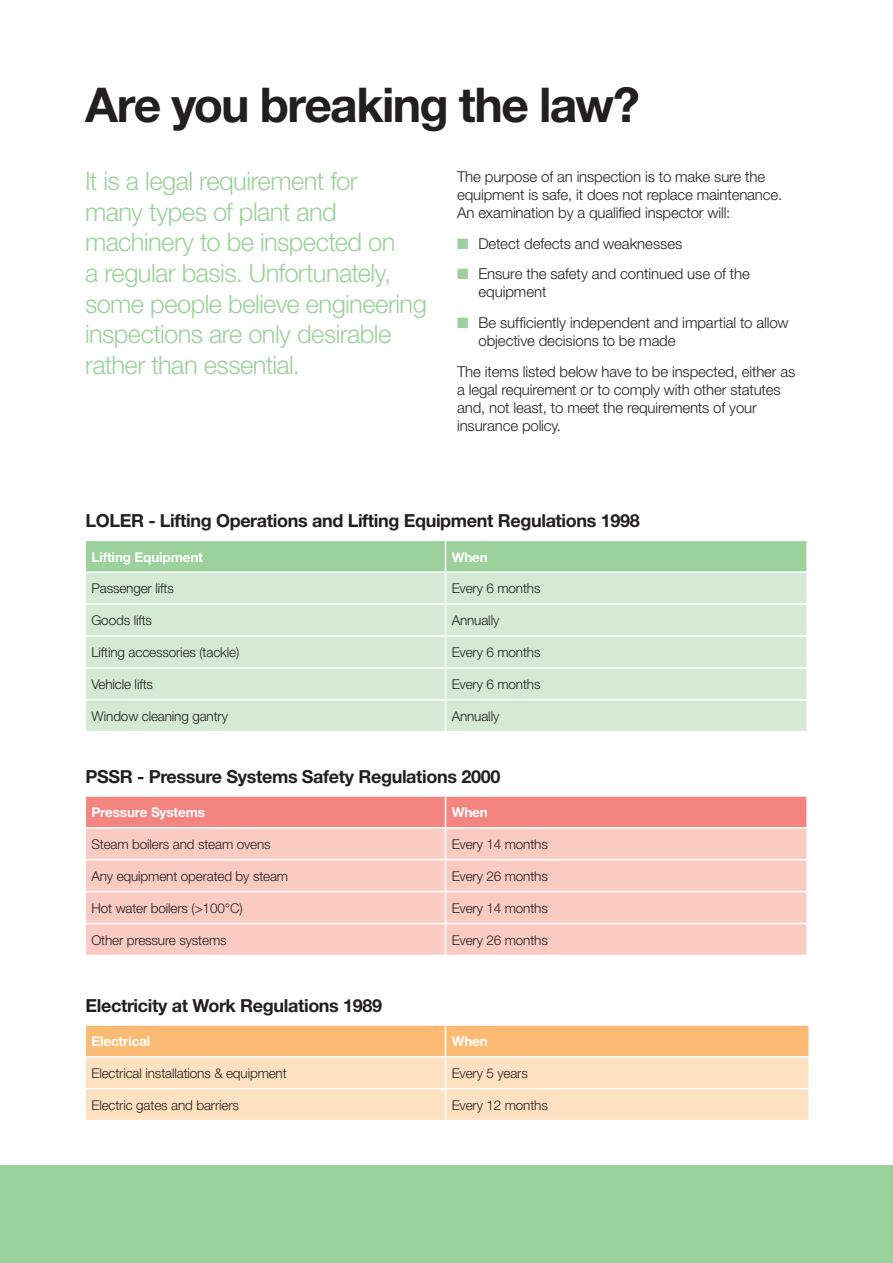
<style>
.page{position:relative;width:893px;height:1263px;background:#fff}
.page>*{position:absolute;margin:0;border:0;box-sizing:border-box;transform-origin:0 0}
.t1{font:700 48px "Helvetica Neue";letter-spacing:-.035em;color:#231f20}
.t2{font:300 25.5px/30.6px "Helvetica Neue";letter-spacing:-.025em;color:#9cd19c}
.t3{font:700 18px "Helvetica Neue";letter-spacing:-.02em;color:#231f20}
.t4{font:300 15px/18px "Helvetica Neue";letter-spacing:-.01em;color:#231f20}
.t5{font:300 13.5px "Helvetica Neue";letter-spacing:-.01em;color:#231f20}
.t6{font:700 13.5px "Helvetica Neue";letter-spacing:-.01em;color:#fff}
.s1{color:#9cd19c}
</style>
<div class="page">
<div style="left:0;top:1165px;width:893px;height:98px;background:#9cd19c"></div>
<div style="left:86px;top:540px;width:720px;height:32px;background:#9cd19c"></div>
<div style="left:86px;top:572px;width:720px;height:159px;background:#d5ead4"></div>
<hr style="left:84px;top:539px;width:361px;height:2px;background:#fff">
<hr style="left:446px;top:539px;width:362px;height:2px;background:#fff">
<hr style="left:445px;top:541px;width:1px;height:30px;background:#fff">
<hr style="left:84px;top:571px;width:361px;height:2px;background:#fff">
<hr style="left:446px;top:571px;width:362px;height:2px;background:#fff">
<hr style="left:445px;top:573px;width:1px;height:30px;background:#fff">
<hr style="left:84px;top:603px;width:361px;height:2px;background:#fff">
<hr style="left:446px;top:603px;width:362px;height:2px;background:#fff">
<hr style="left:445px;top:605px;width:1px;height:30px;background:#fff">
<hr style="left:84px;top:635px;width:361px;height:2px;background:#fff">
<hr style="left:446px;top:635px;width:362px;height:2px;background:#fff">
<hr style="left:445px;top:637px;width:1px;height:30px;background:#fff">
<hr style="left:84px;top:667px;width:361px;height:2px;background:#fff">
<hr style="left:446px;top:667px;width:362px;height:2px;background:#fff">
<hr style="left:445px;top:669px;width:1px;height:30px;background:#fff">
<hr style="left:84px;top:699px;width:361px;height:1px;background:#fff">
<hr style="left:446px;top:699px;width:362px;height:1px;background:#fff">
<hr style="left:445px;top:700px;width:1px;height:31px;background:#fff">
<div style="left:86px;top:796px;width:720px;height:32px;background:#f38480"></div>
<div style="left:86px;top:828px;width:720px;height:127px;background:#facbc3"></div>
<hr style="left:84px;top:795px;width:361px;height:2px;background:#fff">
<hr style="left:446px;top:795px;width:362px;height:2px;background:#fff">
<hr style="left:445px;top:797px;width:1px;height:30px;background:#fff">
<hr style="left:84px;top:827px;width:361px;height:1px;background:#fff">
<hr style="left:446px;top:827px;width:362px;height:1px;background:#fff">
<hr style="left:445px;top:828px;width:1px;height:31px;background:#fff">
<hr style="left:84px;top:859px;width:361px;height:1px;background:#fff">
<hr style="left:446px;top:859px;width:362px;height:1px;background:#fff">
<hr style="left:445px;top:860px;width:1px;height:31px;background:#fff">
<hr style="left:84px;top:891px;width:361px;height:1px;background:#fff">
<hr style="left:446px;top:891px;width:362px;height:1px;background:#fff">
<hr style="left:445px;top:892px;width:1px;height:31px;background:#fff">
<hr style="left:84px;top:923px;width:361px;height:1px;background:#fff">
<hr style="left:446px;top:923px;width:362px;height:1px;background:#fff">
<hr style="left:445px;top:924px;width:1px;height:31px;background:#fff">
<div style="left:86px;top:1025px;width:722px;height:32px;background:#fcbb74"></div>
<div style="left:86px;top:1057px;width:722px;height:63px;background:#fee1c1"></div>
<hr style="left:84px;top:1024px;width:361px;height:2px;background:#fff">
<hr style="left:446px;top:1024px;width:364px;height:2px;background:#fff">
<hr style="left:445px;top:1026px;width:1px;height:30px;background:#fff">
<hr style="left:84px;top:1056px;width:361px;height:1px;background:#fff">
<hr style="left:446px;top:1056px;width:364px;height:1px;background:#fff">
<hr style="left:445px;top:1057px;width:1px;height:31px;background:#fff">
<hr style="left:84px;top:1088px;width:361px;height:1px;background:#fff">
<hr style="left:446px;top:1088px;width:364px;height:1px;background:#fff">
<hr style="left:445px;top:1089px;width:1px;height:31px;background:#fff">
<h1 class="t1" style="left:85px;top:75px;width:556px">Are you breaking the law?</h1>
<h2 class="t2" style="left:85px;top:165px;width:343px">It is a legal requirement for<br>many types of plant and machinery to be inspected on<br>a regular basis. Unfortunately, some people believe engineering inspections are only desirable rather than essential.</h2>
<p class="t4" style="left:457px;top:167px;width:327px">The purpose of an inspection is to make sure the equipment is safe, it does not replace maintenance.<br>An examination by a qualified inspector will:</p>
<p class="t4" style="left:457px;top:234px;width:227px"><span class="s1">■</span> Detect defects and weaknesses</p>
<p class="t4" style="left:478px;top:265px;width:273px;text-indent:-21px"><span class="s1">■</span> Ensure the safety and continued use of the equipment</p>
<p class="t4" style="left:478px;top:313px;width:312px;text-indent:-21px"><span class="s1">■</span> Be sufficiently independent and impartial to allow objective decisions to be made</p>
<p class="t4" style="left:457px;top:362px;width:340px">The items listed below have to be inspected, either as a legal requirement or to comply with other statutes and, not least, to meet the requirements of your insurance policy.</p>
<p class="t3" style="left:86px;top:509px;width:556px">LOLER - Lifting Operations and Lifting Equipment Regulations 1998</p>
<p class="t6" style="left:91px;top:548px;width:113px">Lifting Equipment</p>
<p class="t6" style="left:452px;top:548px;width:38px">When</p>
<p class="t5" style="left:91px;top:580px;width:84px">Passenger lifts</p>
<p class="t5" style="left:452px;top:580px;width:90px">Every 6 months</p>
<p class="t5" style="left:91px;top:612px;width:62px">Goods lifts</p>
<p class="t5" style="left:452px;top:612px;width:49px">Annually</p>
<p class="t5" style="left:91px;top:644px;width:149px">Lifting accessories (tackle)</p>
<p class="t5" style="left:452px;top:644px;width:90px">Every 6 months</p>
<p class="t5" style="left:91px;top:676px;width:63px">Vehicle lifts</p>
<p class="t5" style="left:452px;top:676px;width:90px">Every 6 months</p>
<p class="t5" style="left:91px;top:708px;width:138px">Window cleaning gantry</p>
<p class="t5" style="left:452px;top:708px;width:49px">Annually</p>
<p class="t3" style="left:86px;top:765px;width:416px">PSSR - Pressure Systems Safety Regulations 2000</p>
<p class="t6" style="left:91px;top:804px;width:115px">Pressure Systems</p>
<p class="t6" style="left:452px;top:804px;width:38px">When</p>
<p class="t5" style="left:91px;top:836px;width:181px">Steam boilers and steam ovens</p>
<p class="t5" style="left:452px;top:836px;width:98px">Every 14 months</p>
<p class="t5" style="left:91px;top:868px;width:198px">Any equipment operated by steam</p>
<p class="t5" style="left:452px;top:868px;width:98px">Every 26 months</p>
<p class="t5" style="left:91px;top:900px;width:153px">Hot water boilers (&gt;100°C)</p>
<p class="t5" style="left:452px;top:900px;width:98px">Every 14 months</p>
<p class="t5" style="left:91px;top:932px;width:137px">Other pressure systems</p>
<p class="t5" style="left:452px;top:932px;width:98px">Every 26 months</p>
<p class="t3" style="left:86px;top:994px;width:298px">Electricity at Work Regulations 1989</p>
<p class="t6" style="left:91px;top:1033px;width:60px">Electrical</p>
<p class="t6" style="left:452px;top:1033px;width:38px">When</p>
<p class="t5" style="left:91px;top:1065px;width:197px">Electrical installations &amp; equipment</p>
<p class="t5" style="left:452px;top:1065px;width:78px">Every 5 years</p>
<p class="t5" style="left:91px;top:1097px;width:149px">Electric gates and barriers</p>
<p class="t5" style="left:452px;top:1097px;width:98px">Every 12 months</p>
</div>
